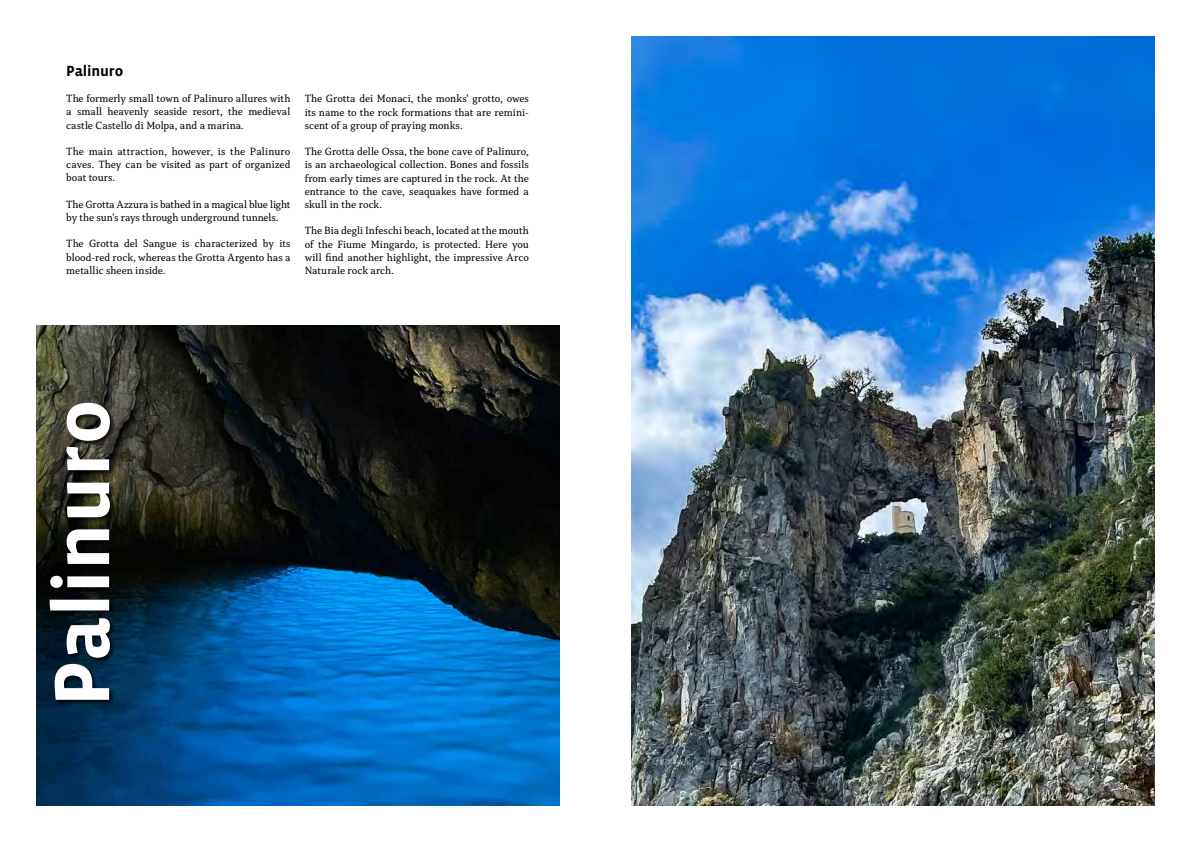
<style>
.page{position:relative;width:1191px;height:842px;background:#fff}
.page>*{position:absolute;margin:0;border:0;box-sizing:border-box;transform-origin:0 0}
.t1{font:700 80px "Vista Sans OTCE";letter-spacing:-.005em;color:#fff}
.t2{font:700 15px "Vista Sans OTCE";letter-spacing:-.01em;color:#000}
.t3{font:11px/13.2px "Capitolina";color:#000;text-align:justify}
</style>
<div class="page">
<img style="left:36px;top:325px;width:523px;height:481px">
<div style="left:49px;top:402px;width:66px;height:304px;background:#000;opacity:.75"></div>
<img style="left:631px;top:36px;width:524px;height:770px">
<h2 class="t2" style="left:66px;top:62px;width:58px">Palinuro</h2>
<p class="t3" style="left:66px;top:92px;width:226px">The formerly small town of Palinuro allures with a small heavenly seaside resort, the medieval castle Castello di Molpa, and a marina.</p>
<p class="t3" style="left:66px;top:145px;width:226px">The main attraction, however, is the Palinuro caves. They can be visited as part of organized boat tours.</p>
<p class="t3" style="left:66px;top:198px;width:226px">The Grotta Azzura is bathed in a magical blue light by the sun's rays through underground tunnels.</p>
<p class="t3" style="left:66px;top:237px;width:226px">The Grotta del Sangue is characterized by its blood-red rock, whereas the Grotta Argento has a metallic sheen inside.</p>
<p class="t3" style="left:305px;top:92px;width:226px">The Grotta dei Monaci, the monks' grotto, owes its name to the rock formations that are remini&shy;scent of a group of praying monks.</p>
<p class="t3" style="left:305px;top:145px;width:226px">The Grotta delle Ossa, the bone cave of Palinuro, is an archaeological collection. Bones and fossils from early times are captured in the rock. At the entrance to the cave, seaquakes have formed a skull in the rock.</p>
<p class="t3" style="left:305px;top:224px;width:226px">The Bia degli Infeschi beach, located at the mouth of the Fiume Mingardo, is protected. Here you will find another highlight, the impressive Arco Naturale rock arch.</p>
<h1 class="t1" style="left:36px;top:707px;width:309px;rotate:-90deg">Palinuro</h1>
</div>
